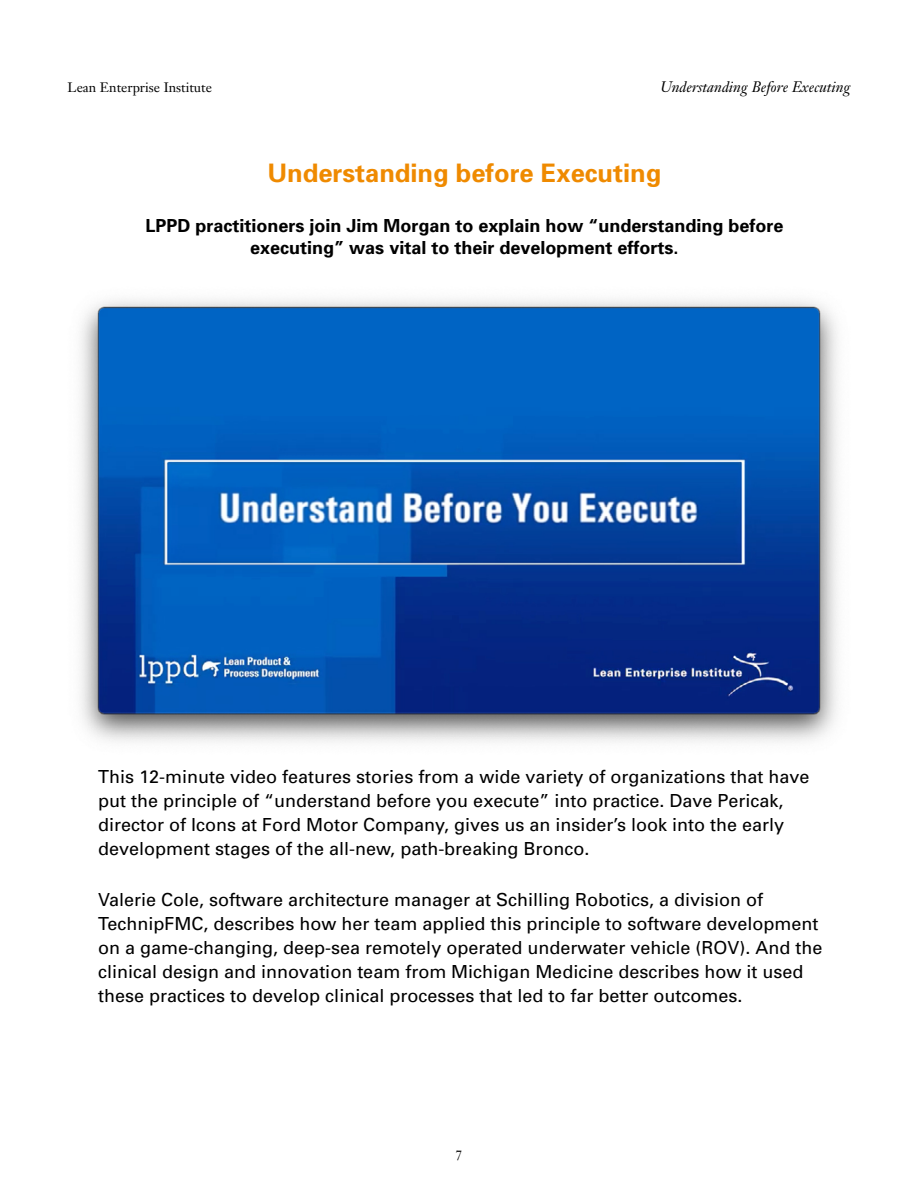
<style>
.page{position:relative;width:918px;height:1188px;background:#fff}
.page>*{position:absolute;margin:0;border:0;box-sizing:border-box;transform-origin:0 0}
.t1{font:700 25.5px "Univers";color:#ef8a00}
.t2{font:18px/24px "Univers";color:#000}
.t3{font:700 18px/22.5px "Univers";color:#000;text-align:center}
.t4{font:italic 15px "Janson Text";color:#000}
.t5{font:13.5px "Janson Text";color:#000}
</style>
<div class="page">
<img style="left:80px;top:300px;width:758px;height:442px">
<p class="t5" style="left:68px;top:79px;width:146px">Lean Enterprise Institute</p>
<p class="t4" style="left:660px;top:78px;width:192px">Understanding Before Executing</p>
<h1 class="t1" style="left:267px;top:158px;width:395px">Understanding before Executing</h1>
<p class="t3" style="left:145px;top:214px;width:640px">LPPD practitioners join Jim Morgan to explain how “understanding before executing” was vital to their development efforts.</p>
<p class="t2" style="left:98px;top:765px;width:713px">This 12-minute video features stories from a wide variety of organizations that have put the principle of “understand before you execute” into practice. Dave Pericak, director of Icons at Ford Motor Company, gives us an insider’s look into the early development stages of the all-new, path-breaking Bronco.</p>
<p class="t2" style="left:98px;top:887px;width:726px">Valerie Cole, software architecture manager at Schilling Robotics, a division of TechnipFMC, describes how her team applied this principle to software development on a game-changing, deep-sea remotely operated underwater vehicle (ROV). And the clinical design and innovation team from Michigan Medicine describes how it used these practices to develop clinical processes that led to far better outcomes.</p>
<p class="t5" style="left:455px;top:1146px;width:9px">7</p>
</div>
